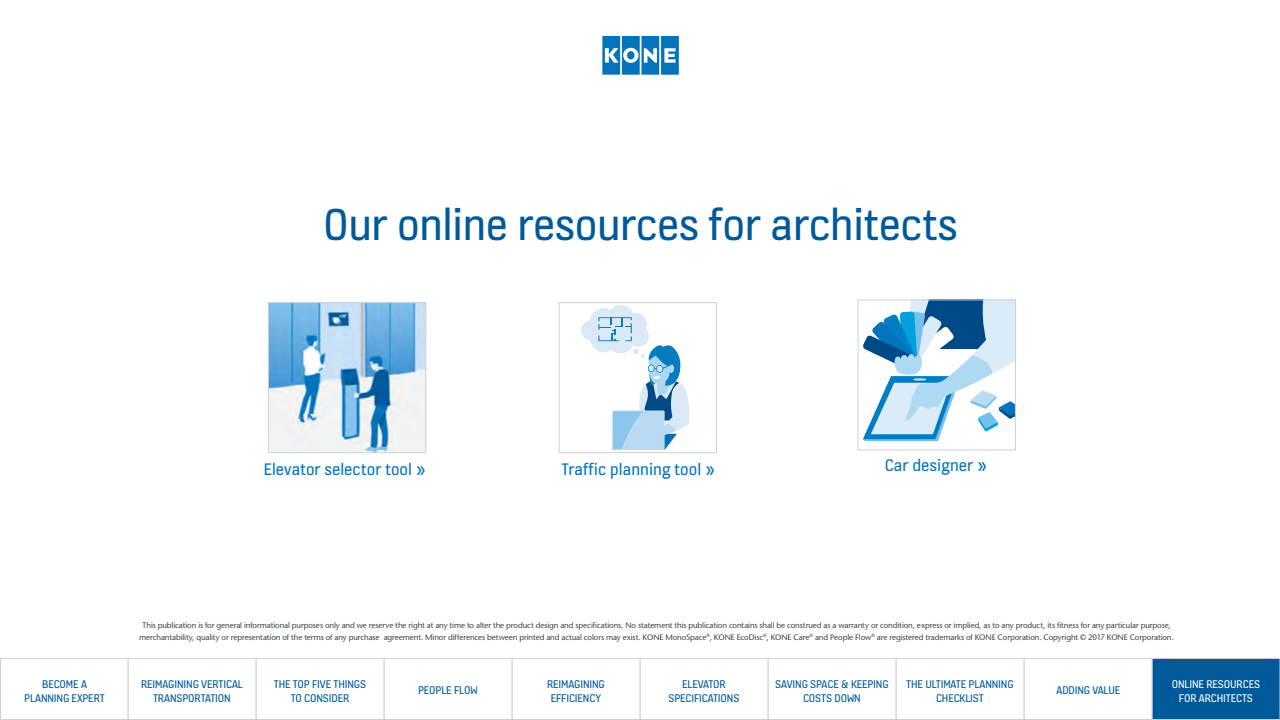
<style>
.page{position:relative;width:1280px;height:720px;background:#fff}
.page>*{position:absolute;margin:0;border:0;box-sizing:border-box;transform-origin:0 0}
.t1{font:48px "KONE Information v 13";letter-spacing:-.01em;color:#005a9a}
.t2{font:18px "KONE Information v 13";color:#0075bf}
.t3{font:12px/14px "KONE Information v 13";letter-spacing:-.01em;color:#005a9a;text-align:center}
.t4{font:12px/14px "KONE Information v 13";letter-spacing:-.01em;color:#fff;text-align:center}
.t5{font:500 8px/12px "Stone Sans Std";letter-spacing:-.015em;color:#3b4245;text-align:center}
</style>
<div class="page">
<div style="left:1152px;top:659px;width:128px;height:61px;background:#005a9a"></div>
<div style="left:1151px;top:658px;width:129px;height:62px;border:1px solid #cfcfcf"></div>
<div style="left:1023px;top:658px;width:129px;height:62px;border:1px solid #cfcfcf"></div>
<img style="left:270px;top:304px;width:154px;height:147px">
<div style="left:268px;top:302px;width:158px;height:151px;border:1px solid #d0d0d0"></div>
<div style="left:559px;top:302px;width:158px;height:151px;border:1px solid #d0d0d0"></div>
<svg style="left:863px;top:301px;width:151px;height:140px"></svg>
<div style="left:858px;top:299px;width:158px;height:151px;border:1px solid #d0d0d0"></div>
<div style="left:895px;top:658px;width:129px;height:62px;border:1px solid #cfcfcf"></div>
<div style="left:767px;top:658px;width:129px;height:62px;border:1px solid #cfcfcf"></div>
<div style="left:639px;top:658px;width:129px;height:62px;border:1px solid #cfcfcf"></div>
<div style="left:511px;top:658px;width:129px;height:62px;border:1px solid #cfcfcf"></div>
<div style="left:383px;top:658px;width:129px;height:62px;border:1px solid #cfcfcf"></div>
<div style="left:255px;top:658px;width:129px;height:62px;border:1px solid #cfcfcf"></div>
<div style="left:127px;top:658px;width:129px;height:62px;border:1px solid #cfcfcf"></div>
<div style="left:0;top:658px;width:128px;height:62px;border:1px solid #cfcfcf"></div>
<svg style="left:602px;top:36px;width:77px;height:39px"></svg>
<div style="left:590px;top:308px;width:27px;height:27px;background:#dbe8f5;border-radius:50%"></div>
<div style="left:608px;top:305px;width:26px;height:27px;background:#dbe8f5;border-radius:50%"></div>
<div style="left:624px;top:313px;width:23px;height:23px;background:#dbe8f5;border-radius:50%"></div>
<div style="left:581px;top:320px;width:21px;height:21px;background:#dbe8f5;border-radius:50%"></div>
<div style="left:590px;top:325px;width:27px;height:27px;background:#dbe8f5;border-radius:50%"></div>
<svg style="left:598px;top:317px;width:92px;height:133px"></svg>
<h1 class="t1" style="left:323px;top:193px;width:636px">Our online resources for architects</h1>
<h2 class="t2" style="left:264px;top:457px;width:164px">Elevator selector tool »</h2>
<h2 class="t2" style="left:561px;top:457px;width:155px">Traffic planning tool »</h2>
<h2 class="t2" style="left:885px;top:453px;width:104px">Car designer »</h2>
<p class="t5" style="left:139px;top:619px;width:1036px">This publication is for general informational purposes only and we reserve the right at any time to alter the product design and specifications. No statement this publication contains shall be construed as a warranty or condition, express or implied, as to any product, its fitness for any particular purpose, merchantability, quality or representation of the terms of any purchase agreement. Minor differences between printed and actual colors may exist. KONE MonoSpace<sup>®</sup>, KONE EcoDisc<sup>®</sup>, KONE Care<sup>®</sup> and People Flow<sup>®</sup> are registered trademarks of KONE Corporation. Copyright © 2017 KONE Corporation.</p>
<h3 class="t3" style="left:24px;top:676px;width:82px">BECOME A<br>PLANNING EXPERT</h3>
<h3 class="t3" style="left:141px;top:676px;width:103px">REIMAGINING VERTICAL<br>TRANSPORTATION</h3>
<h3 class="t3" style="left:418px;top:682px;width:61px">PEOPLE FLOW</h3>
<h3 class="t3" style="left:547px;top:676px;width:59px">REIMAGINING<br>EFFICIENCY</h3>
<h3 class="t3" style="left:668px;top:676px;width:73px">ELEVATOR<br>SPECIFICATIONS</h3>
<h3 class="t3" style="left:775px;top:676px;width:115px">SAVING SPACE &amp; KEEPING<br>COSTS DOWN</h3>
<h3 class="t3" style="left:906px;top:676px;width:109px">THE ULTIMATE PLANNING<br>CHECKLIST</h3>
<h3 class="t3" style="left:1057px;top:682px;width:65px">ADDING VALUE</h3>
<h3 class="t4" style="left:1172px;top:676px;width:90px">ONLINE RESOURCES<br>FOR ARCHITECTS</h3>
<h3 class="t3" style="left:274px;top:676px;width:94px">THE TOP FIVE THINGS<br>TO CONSIDER</h3>
</div>
